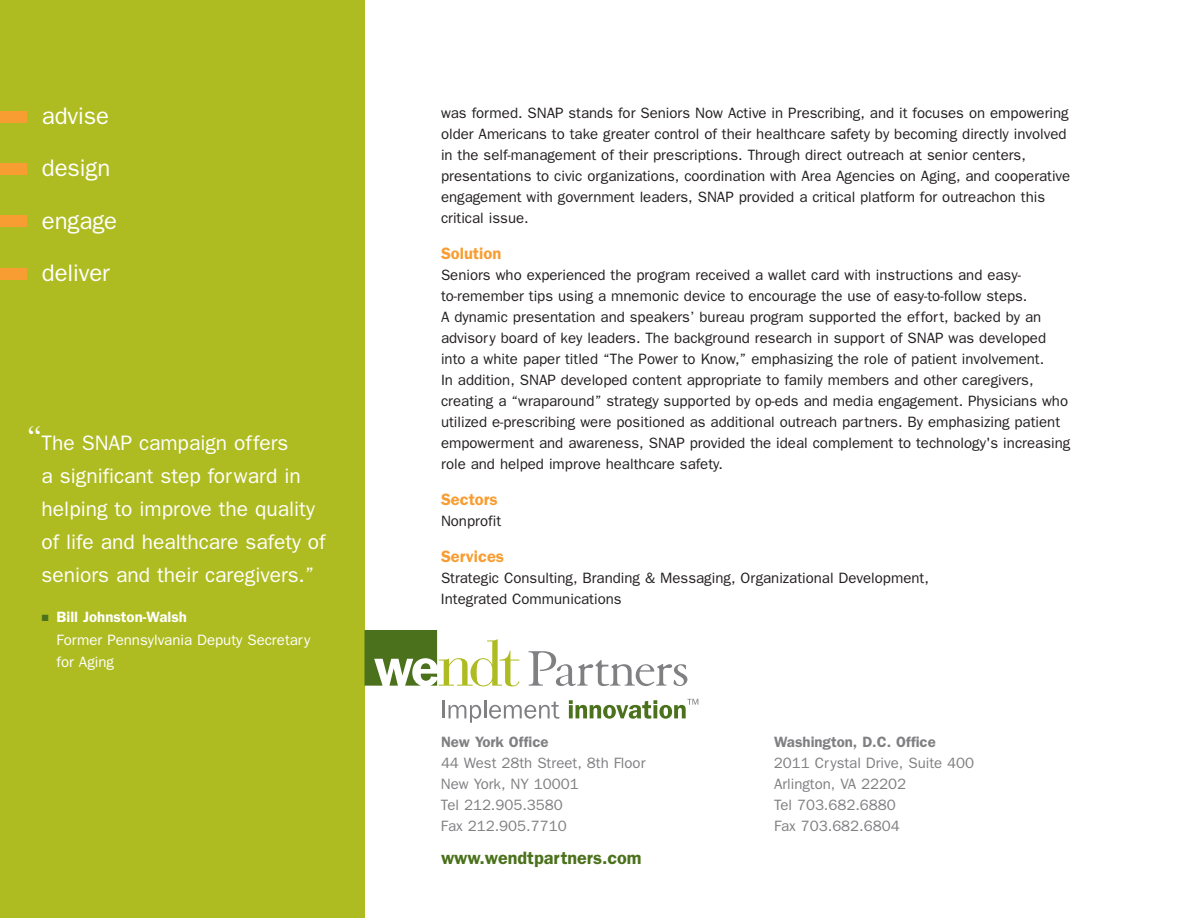
<style>
.page{position:relative;width:1188px;height:918px;background:#fff}
.page>*{position:absolute;margin:0;border:0;box-sizing:border-box;transform-origin:0 0}
.t1{font:24px/52.5px "Franklin Gothic";letter-spacing:-.005em;color:#fff}
.t2{font:21px/33px "Franklin Gothic";color:#fff}
.t3{font:600 18px "Franklin Gothic";color:#4b711c}
.t4{font:600 16.5px "Franklin Gothic";color:#f89d31}
.t5{font:15px/21px "Franklin Gothic";color:#231f20}
.t6{font:15px/21px "Franklin Gothic";color:#808083}
.t7{font:15px/22.5px "Franklin Gothic";color:#fff}
.t8{font:600 15px "Franklin Gothic";color:#808083}
.s1{font-family:"Granjon";font-size:36px}
.s2{color:#4b711c}
.s3{font-weight:600}
</style>
<div class="page">
<div style="left:0;top:0;width:364px;height:918px;background:#aebc21"></div>
<div style="left:0;top:111px;width:27px;height:12px;background:#f89d31"></div>
<div style="left:0;top:163px;width:27px;height:12px;background:#f89d31"></div>
<div style="left:0;top:216px;width:27px;height:11px;background:#f89d31"></div>
<div style="left:0;top:268px;width:27px;height:12px;background:#f89d31"></div>
<svg style="left:364px;top:630px;width:156px;height:56px"></svg>
<svg style="left:529px;top:651px;width:158px;height:35px"></svg>
<hr style="left:442px;top:701px;width:3px;height:17px;background:#808083">
<svg style="left:449px;top:701px;width:110px;height:22px"></svg>
<svg style="left:569px;top:699px;width:129px;height:20px"></svg>
<h1 class="t1" style="left:42px;top:89px;width:77px">advise design engage deliver</h1>
<h2 class="t2" style="left:42px;top:426px;width:285px;text-indent:-15px"><span class="s1">“</span>The SNAP campaign offers<br>a significant step forward in helping to improve the quality of life and healthcare safety of seniors and their caregivers.”</h2>
<p class="t7" style="left:57px;top:606px;width:255px;text-indent:-15px"><span class="s2">■</span> <span class="s3">Bill Johnston-Walsh<br></span>Former Pennsylvania Deputy Secretary for Aging</p>
<p class="t5" style="left:441px;top:103px;width:631px">was formed. SNAP stands for Seniors Now Active in Prescribing, and it focuses on empowering older Americans to take greater control of their healthcare safety by becoming directly involved in the self-management of their prescriptions. Through direct outreach at senior centers, presentations to civic organizations, coordination with Area Agencies on Aging, and cooperative engagement with government leaders, SNAP provided a critical platform for outreachon this critical issue.</p>
<p class="t4" style="left:441px;top:244px;width:62px">Solution</p>
<p class="t5" style="left:441px;top:265px;width:631px">Seniors who experienced the program received a wallet card with instructions and easy&shy;to-remember tips using a mnemonic device to encourage the use of easy-to-follow steps.<br>A dynamic presentation and speakers’ bureau program supported the effort, backed by an advisory board of key leaders. The background research in support of SNAP was developed into a white paper titled “The Power to Know,” emphasizing the role of patient involvement.<br>In addition, SNAP developed content appropriate to family members and other caregivers, creating a “wraparound” strategy supported by op-eds and media engagement. Physicians who utilized e-prescribing were positioned as additional outreach partners. By emphasizing patient empowerment and awareness, SNAP provided the ideal complement to technology's increasing role and helped improve healthcare safety.</p>
<p class="t4" style="left:441px;top:490px;width:58px">Sectors</p>
<p class="t5" style="left:441px;top:511px;width:62px">Nonprofit</p>
<p class="t4" style="left:441px;top:547px;width:65px">Services</p>
<p class="t5" style="left:441px;top:568px;width:489px">Strategic Consulting, Branding &amp; Messaging, Organizational Development,<br>Integrated Communications</p>
<p class="t8" style="left:441px;top:733px;width:109px">New York Office</p>
<p class="t6" style="left:441px;top:752px;width:206px">44 West 28th Street, 8th Floor<br>New York, NY 10001<br>Tel 212.905.3580<br>Fax 212.905.7710</p>
<p class="t3" style="left:441px;top:847px;width:202px">www.wendtpartners.com</p>
<p class="t8" style="left:774px;top:733px;width:163px">Washington, D.C. Office</p>
<p class="t6" style="left:774px;top:752px;width:202px">2011 Crystal Drive, Suite 400<br>Arlington, VA 22202<br>Tel 703.682.6880<br>Fax 703.682.6804</p>
</div>
